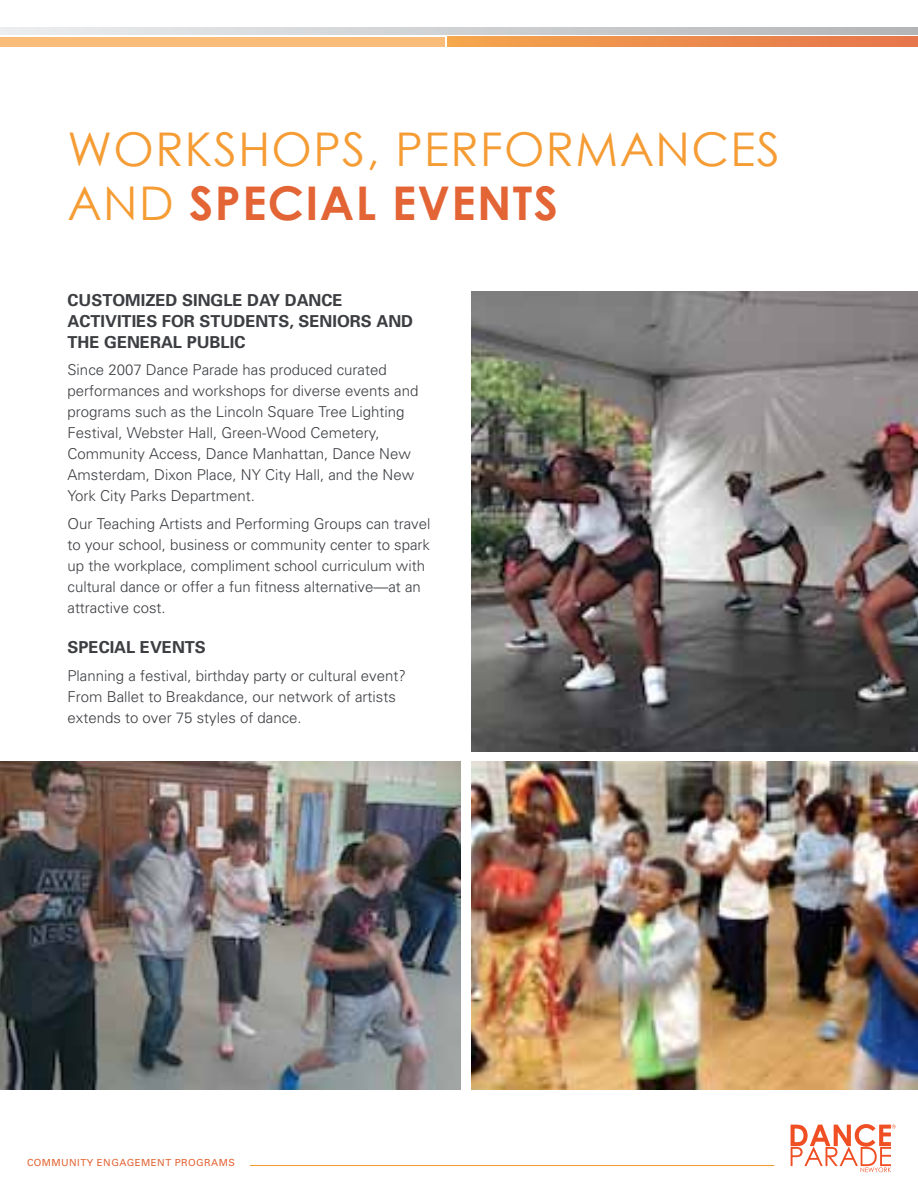
<style>
.page{position:relative;width:918px;height:1188px;background:#fff}
.page>*{position:absolute;margin:0;border:0;box-sizing:border-box;transform-origin:0 0}
.t1{font:46.5px/54px "Century Gothic";letter-spacing:.03em;color:#f59c34}
.t2{font:700 16.5px "Univers";color:#3c3e42}
.t3{font:300 15px/21px "Univers";color:#3c3e42}
.t4{font:9.75px "Univers";letter-spacing:.045em;color:#e36434}
.s1{font-weight:700;color:#e36434}
</style>
<div class="page">
<svg style="left:0;top:27px;width:918px;height:8px;background:#cfd1d3"></svg>
<div style="left:0;top:37px;width:445px;height:9px;background:#fabc79"></div>
<svg style="left:447px;top:37px;width:471px;height:9px;background:#ec8d4c"></svg>
<svg style="left:791px;top:1124px;width:105px;height:48px"></svg>
<hr style="left:250px;top:1165px;width:524px;height:1px;background:#f59c34">
<img style="left:0;top:761px;width:460px;height:328px">
<img style="left:472px;top:761px;width:446px;height:329px">
<img style="left:472px;top:291px;width:446px;height:460px">
<h1 class="t1" style="left:68px;top:121px;width:714px">WORKSHOPS, PERFORMANCES<br>AND <span class="s1">SPECIAL EVENTS</span></h1>
<p class="t2" style="left:68px;top:290px;width:57px">CUSTOMI</p>
<p class="t2" style="left:145px;top:290px;width:48px">ZED SING</p>
<p class="t2" style="left:223px;top:290px;width:74px">LEDAY DANCE</p>
<p class="t2" style="left:68px;top:311px;width:74px">ACTIVITIES</p>
<p class="t2" style="left:162px;top:311px;width:12px">FOR</p>
<p class="t2" style="left:200px;top:311px;width:46px">STUDEN</p>
<p class="t2" style="left:268px;top:311px;width:42px">TS, SENIORS</p>
<p class="t2" style="left:376px;top:311px;width:13px">AND</p>
<p class="t2" style="left:68px;top:332px;width:49px">THE GENERA</p>
<p class="t2" style="left:173px;top:332px;width:65px">L PUBLIC</p>
<p class="t3" style="left:68px;top:359px;width:352px">Since 2007 Dance Parade has produced curated performances and workshops for diverse events and programs such as the Lincoln Square Tree Lighting Festival, Webster Hall, G reen-Wood Cemetery, Community Access, Dance Manhattan, Dance New Amsterdam, Dixon Place, NY City Hall, and the New York City Parks Department.</p>
<p class="t3" style="left:68px;top:513px;width:364px">Our Teaching Artists and Performing G roups can travel to your school, business or community center to spark up the workplace, compliment school curriculum with cultural dance or offer a fun fitness alternative—at an attractive cost.</p>
<p class="t2" style="left:68px;top:637px;width:22px">SPECIA</p>
<p class="t2" style="left:126px;top:637px;width:79px">L EVENTS</p>
<p class="t3" style="left:68px;top:665px;width:340px">Planning a festival, birthday party or cultural event?<br>From Ballet to Breakdance, our network of artists extends to over 75 styles of dance.</p>
<p class="t4" style="left:27px;top:1157px;width:209px">COMMUNITY ENGAGEMENT PROGRAMS</p>
</div>
